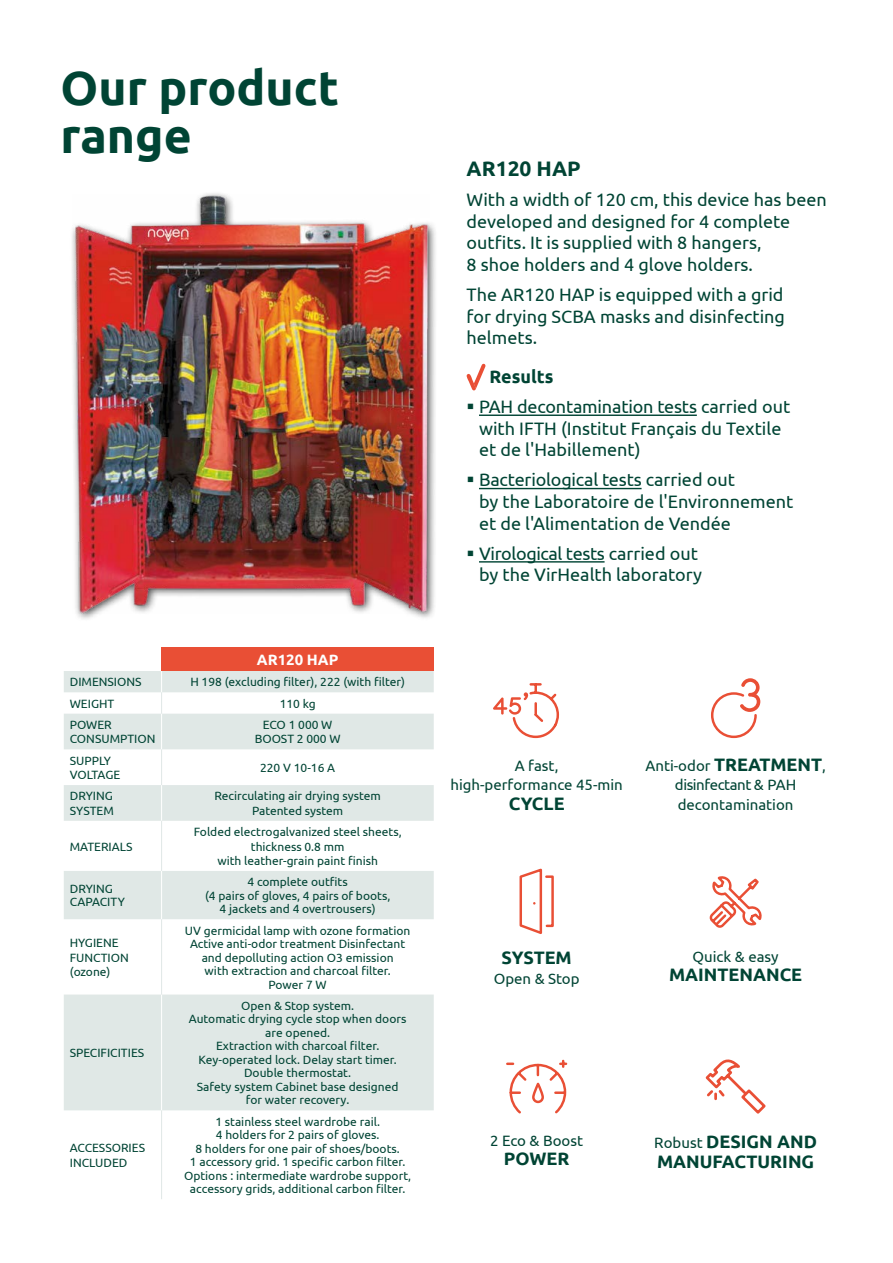
<style>
.page{position:relative;width:893px;height:1263px;background:#fff}
.page>*{position:absolute;margin:0;border:0;box-sizing:border-box;transform-origin:0 0}
.t1{font:700 48px/48px "Ubuntu";color:#004434}
.t2{font:700 21px "Ubuntu";color:#004434}
.t3{font:18px/21.6px "Ubuntu";color:#004434}
.t4{font:700 18px/19.5px "Ubuntu";color:#004434}
.t5{font:15px/19.5px "Ubuntu";color:#004434;text-align:center}
.t6{font:700 15px "Ubuntu";color:#fff}
.t7{font:12px/13.5px "Ubuntu";color:#004434;text-align:center}
.s1{font-weight:700;font-size:18px}
.s2{font-weight:400;font-size:15px}
</style>
<div class="page">
<hr style="left:479px;top:414px;width:218px;height:2px;background:#004434">
<hr style="left:479px;top:488px;width:163px;height:1px;background:#004434">
<hr style="left:479px;top:561px;width:126px;height:2px;background:#004434">
<svg style="left:466px;top:363px;width:20px;height:27px"></svg>
<div style="left:162px;top:647px;width:272px;height:24px;background:#e94f35"></div>
<svg style="left:64px;top:671px;width:370px;height:439px;fill:#e0e8e6"></svg>
<hr style="left:161px;top:714px;width:1px;height:35px;background:#fff">
<hr style="left:161px;top:785px;width:1px;height:36px;background:#fff">
<hr style="left:161px;top:871px;width:1px;height:48px;background:#fff">
<hr style="left:161px;top:994px;width:1px;height:116px;background:#fff">
<svg style="left:161px;top:671px;width:1px;height:43px"></svg>
<hr style="left:161px;top:749px;width:1px;height:36px;background:#e0e8e6">
<hr style="left:161px;top:821px;width:1px;height:50px;background:#e0e8e6">
<hr style="left:161px;top:919px;width:1px;height:75px;background:#e0e8e6">
<hr style="left:161px;top:1110px;width:1px;height:89px;background:#e0e8e6">
<svg style="left:493px;top:683px;width:66px;height:56px"></svg>
<svg style="left:519px;top:868px;width:35px;height:66px"></svg>
<svg style="left:506px;top:1059px;width:62px;height:55px"></svg>
<svg style="left:711px;top:678px;width:49px;height:61px"></svg>
<svg style="left:709px;top:876px;width:53px;height:52px"></svg>
<svg style="left:705px;top:1059px;width:61px;height:55px"></svg>
<div style="left:70px;top:191px;width:368px;height:432px;background:#000;opacity:.75"></div>
<img style="left:72px;top:195px;width:357px;height:418px">
<h1 class="t1" style="left:61px;top:63px;width:280px">Our product range</h1>
<p class="t6" style="left:257px;top:651px;width:83px">AR120 HAP</p>
<p class="t7" style="left:70px;top:675px;width:73px">DIMENSIONS</p>
<p class="t7" style="left:190px;top:675px;width:216px">H 198 (excluding filter), 222 (with filter)</p>
<p class="t7" style="left:70px;top:696px;width:46px">WEIGHT</p>
<p class="t7" style="left:280px;top:696px;width:37px">110 kg</p>
<p class="t7" style="left:70px;top:717px;width:87px;line-height:14.4px;text-align:left">POWER<br>CONSUMPTION</p>
<p class="t7" style="left:255px;top:718px;width:87px">ECO 1 000 W<br>BOOST 2 000 W</p>
<p class="t7" style="left:70px;top:753px;width:52px;line-height:14.4px;text-align:left">SUPPLY<br>VOLTAGE</p>
<p class="t7" style="left:260px;top:760px;width:77px">220 V 10-16 A</p>
<p class="t7" style="left:70px;top:788px;width:46px;line-height:14.4px;text-align:left">DRYING<br>SYSTEM</p>
<p class="t7" style="left:214px;top:788px;width:168px;line-height:14.4px">Recirculating air drying system<br>Patented system</p>
<p class="t7" style="left:70px;top:839px;width:64px">MATERIALS</p>
<p class="t7" style="left:194px;top:824px;width:209px;line-height:14.4px">Folded electrogalvanized steel sheets, thickness 0.8 mm<br>with leather-grain paint finish</p>
<p class="t7" style="left:70px;top:881px;width:57px;text-align:left">DRYING<br>CAPACITY</p>
<p class="t7" style="left:205px;top:875px;width:187px">4 complete outfits<br>(4 pairs of gloves, 4 pairs of boots,<br>4 jackets and 4 overtrousers)</p>
<p class="t7" style="left:70px;top:935px;width:61px;line-height:14.4px;text-align:left">HYGIENE<br>FUNCTION (ozone)</p>
<p class="t7" style="left:185px;top:923px;width:227px">UV germicidal lamp with ozone formation<br>Active anti-odor treatment Disinfectant and depolluting action O3 emission<br>with extraction and charcoal filter.<br>Power 7 W</p>
<p class="t7" style="left:70px;top:1046px;width:76px">SPECIFICITIES</p>
<p class="t7" style="left:70px;top:1140px;width:77px;line-height:14.4px;text-align:left">ACCESSORIES<br>INCLUDED</p>
<p class="t7" style="left:189px;top:998px;width:219px">Open &amp; Stop system.<br>Automatic drying cycle stop when doors are opened.<br>Extraction with charcoal filter.<br>Key-operated lock. Delay start timer.<br>Double thermostat.<br>Safety system Cabinet base designed for water recovery.</p>
<p class="t7" style="left:184px;top:1114px;width:229px">1 stainless steel wardrobe rail.<br>4 holders for 2 pairs of gloves.<br>8 holders for one pair of shoes/boots.<br>1 accessory grid. 1 specific carbon filter.<br>Options : intermediate wardrobe support, accessory grids, additional carbon filter.</p>
<h2 class="t2" style="left:467px;top:156px;width:116px">AR120 HAP</h2>
<h3 class="t3" style="left:467px;top:188px;width:362px">With a width of 120 cm, this device has been developed and designed for 4 complete outfits. It is supplied with 8 hangers,<br>8 shoe holders and 4 glove holders.</h3>
<h3 class="t3" style="left:467px;top:283px;width:320px;text-align:justify">The AR120 HAP is equipped with a grid for drying SCBA masks and disinfecting helmets.</h3>
<h3 class="t4" style="left:490px;top:366px;width:65px">Results</h3>
<h3 class="t3" style="left:479px;top:395px;width:313px;text-indent:-12px">▪ PAH decontamination tests carried out with IFTH (Institut Français du Textile et de l'Habillement)</h3>
<h3 class="t3" style="left:479px;top:469px;width:316px;text-indent:-12px">▪ Bacteriological tests carried out<br>by the Laboratoire de l'Environnement et de l'Alimentation de Vendée</h3>
<h3 class="t3" style="left:467px;top:542px;width:237px;text-align:right">▪ Virological tests carried out by the VirHealth laboratory</h3>
<p class="t5" style="left:450px;top:755px;width:174px">A fast,<br>high-performance 45-min</p>
<h3 class="t4" style="left:509px;top:793px;width:57px">CYCLE</h3>
<p class="t5" style="left:645px;top:755px;width:182px">Anti-odor <span class="s1">TREATMENT</span>, disinfectant &amp; PAH decontamination</p>
<h3 class="t4" style="left:502px;top:947px;width:72px">SYSTEM</h3>
<p class="t5" style="left:494px;top:968px;width:87px">Open &amp; Stop</p>
<p class="t5" style="left:693px;top:946px;width:88px">Quick &amp; easy</p>
<h3 class="t4" style="left:669px;top:965px;width:135px">MAINTENANCE</h3>
<p class="t5" style="left:490px;top:1130px;width:94px">2 Eco &amp; Boost</p>
<h3 class="t4" style="left:504px;top:1149px;width:67px">POWER</h3>
<h3 class="t4" style="left:654px;top:1131px;width:164px"><span class="s2">Robust</span> DESIGN AND<br>MANUFACTURING</h3>
</div>
